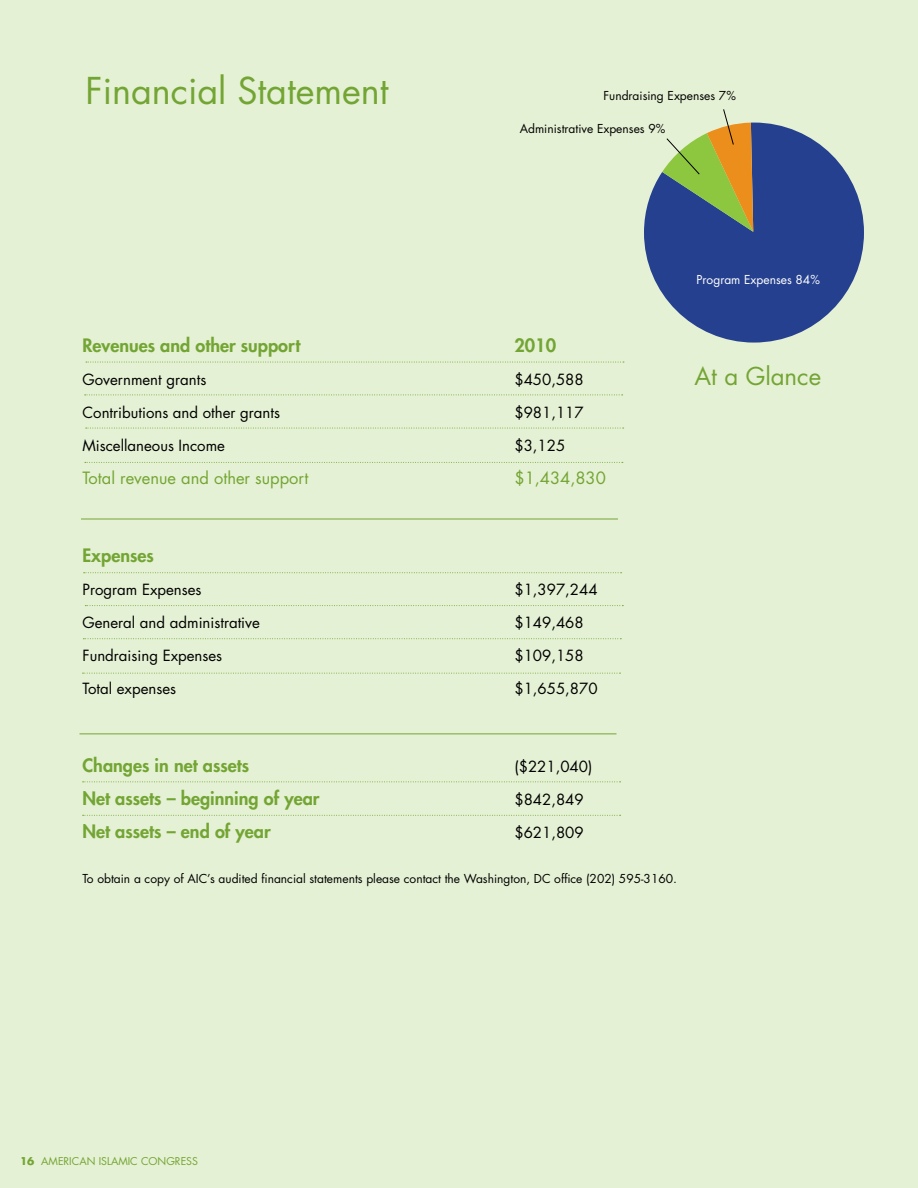
<style>
.page{position:relative;width:918px;height:1188px;background:#e5f1d4}
.page>*{position:absolute;margin:0;border:0;box-sizing:border-box;transform-origin:0 0}
.t1{font:36px "Futura";color:#73a534}
.t2{font:24px "Futura";color:#73a534}
.t3{font:800 18px "Futura";color:#73a534}
.t4{font:16.5px "Futura";color:#73a534}
.t5{font:15px "Futura";color:#000}
.t6{font:12px "Futura";color:#000}
.t7{font:12px "Futura";color:#fff}
.t8{font:10.5px "Futura";color:#73a534}
.s1{font-family:"Times"}
.s2{font-weight:700}
</style>
<div class="page">
<hr style="left:81px;top:519px;width:537px;height:1px;background:#73a534">
<hr style="left:80px;top:734px;width:536px;height:1px;background:#73a534">
<svg style="left:644px;top:123px;width:220px;height:220px;fill:#25408f"></svg>
<svg style="left:662px;top:109px;width:91px;height:123px"></svg>
<svg style="left:86px;top:428px;width:538px;height:1px"></svg>
<svg style="left:85px;top:395px;width:538px;height:1px"></svg>
<svg style="left:85px;top:462px;width:538px;height:1px"></svg>
<svg style="left:86px;top:362px;width:538px;height:1px"></svg>
<svg style="left:83px;top:638px;width:538px;height:1px"></svg>
<svg style="left:85px;top:605px;width:538px;height:1px"></svg>
<svg style="left:83px;top:673px;width:538px;height:1px"></svg>
<svg style="left:84px;top:572px;width:538px;height:1px"></svg>
<svg style="left:83px;top:815px;width:538px;height:1px"></svg>
<svg style="left:83px;top:782px;width:538px;height:1px"></svg>
<h1 class="t1" style="left:86px;top:66px;width:304px">Financial Statement</h1>
<p class="t6" style="left:603px;top:87px;width:134px">Fundraising Expenses 7%</p>
<p class="t6" style="left:520px;top:120px;width:147px">Administrative Expenses 9%</p>
<p class="t7" style="left:697px;top:271px;width:125px">Program Expenses 84%</p>
<p class="t3" style="left:82px;top:333px;width:219px">Revenues and other support</p>
<p class="t3" style="left:514px;top:333px;width:43px">2010</p>
<p class="t5" style="left:82px;top:369px;width:125px">Government grants</p>
<p class="t5" style="left:514px;top:369px;width:71px">$450,588</p>
<p class="t5" style="left:82px;top:402px;width:199px">Contributions and other grants</p>
<p class="t5" style="left:514px;top:402px;width:71px">$981,117</p>
<p class="t5" style="left:82px;top:435px;width:144px">Miscellaneous Income</p>
<p class="t5" style="left:514px;top:435px;width:52px">$3,125</p>
<p class="t4" style="left:82px;top:466px;width:227px">Total revenue and other support</p>
<p class="t4" style="left:515px;top:466px;width:93px">$1,434,830</p>
<h2 class="t2" style="left:694px;top:359px;width:128px">At a Glance</h2>
<p class="t3" style="left:82px;top:543px;width:73px">Expenses</p>
<p class="t5" style="left:82px;top:579px;width:121px">Program Expenses</p>
<p class="t5" style="left:514px;top:579px;width:85px">$1,397,244</p>
<p class="t5" style="left:82px;top:612px;width:179px">General and administrative</p>
<p class="t5" style="left:514px;top:612px;width:71px">$149,468</p>
<p class="t5" style="left:82px;top:645px;width:141px">Fundraising Expenses</p>
<p class="t5" style="left:514px;top:645px;width:71px">$109,158</p>
<p class="t5" style="left:82px;top:678px;width:95px">Total expenses</p>
<p class="t5" style="left:514px;top:678px;width:85px">$1,655,870</p>
<p class="t3" style="left:82px;top:753px;width:168px">Changes in net assets</p>
<p class="t5" style="left:514px;top:756px;width:79px">($221,040)</p>
<p class="t3" style="left:82px;top:786px;width:239px">Net assets – beginning of year</p>
<p class="t5" style="left:514px;top:789px;width:71px">$842,849</p>
<p class="t3" style="left:82px;top:819px;width:190px">Net assets – end of year</p>
<p class="t5" style="left:514px;top:822px;width:71px">$621,809</p>
<p class="t6" style="left:82px;top:870px;width:595px">To obtain a copy of AIC’s audited financial statements please contact the Washington, DC office (202) 595-3160<span class="s1">.</span></p>
<p class="t8" style="left:20px;top:1154px;width:179px"><span class="s2">16</span> AMERICAN ISLAMIC CONGRESS</p>
</div>
